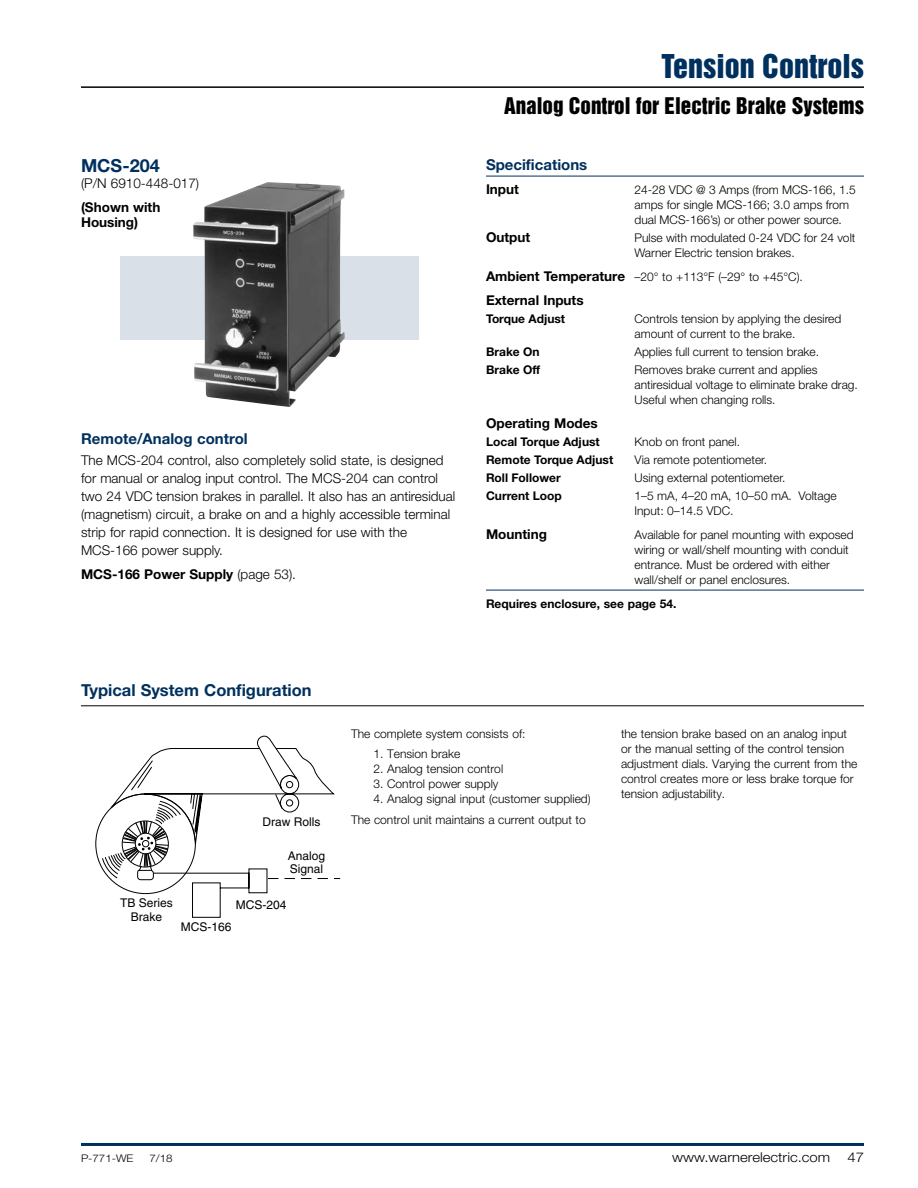
<style>
.page{position:relative;width:918px;height:1188px;background:#fff}
.page>*{position:absolute;margin:0;border:0;box-sizing:border-box;transform-origin:0 0}
.t1{font:30px "Helvetica Inserat LT Std";color:#00305e}
.t2{font:21px "Helvetica Inserat LT Std";color:#000}
.Subhead_12_13_Blue{font:700 18px "Helvetica Neue LT Std";color:#00305e}
.Subhead_11_13_Blue{font:700 16.5px "Helvetica Neue LT Std";color:#00305e}
.Subhead_10_12_Blue{font:700 15px "Helvetica Neue LT Std";color:#00305e}
.Spec_Table_head_10_1{font:700 15px "Helvetica Neue LT Std";color:#00305e}
.Normal_9_12{font:300 13.5px/18px "Helvetica Neue LT Std";color:#000}
.Spec_Table_subhead_9{font:700 13.5px/15px "Helvetica Neue LT Std";color:#000}
.Subhead_10_12_Blue-2{font:700 13.5px "Helvetica Neue LT Std";color:#000}
.Normal_9_12-2{font:300 13.5px "Helvetica Neue LT Std";color:#000;scale:1.1 1}
.Subhead_12_13_Blue-2{font:300 13.5px "Helvetica Neue LT Std";color:#000}
.Spec_Table_body__8_1{font:700 13.5px "Helvetica Neue LT Std";color:#000}
.Spec_Table_subhead_9-2{font:300 12px/15px "Helvetica Neue LT Std";color:#000}
.Spec_Table_body__8_1-2{font:300 12px/15px "Helvetica Neue LT Std";color:#000}
.Spec_Table_body__8_1-3{font:700 12px "Helvetica Neue LT Std";color:#000}
.t3{font:12px/13.5px "Helvetica";color:#000;text-align:center}
.Subhead_10_12_Blue-3{font:700 12px "Helvetica Neue LT Std";color:#000}
.t4{font:300 10.5px "Helvetica Neue LT Std";color:#000;scale:1.1 1}
.s1{font-weight:300}
.s2{font-weight:700;font-size:13.5px}
</style>
<div class="page">
<hr style="left:81px;top:86px;width:783px;height:2px;background:#000">
<hr style="left:81px;top:1143px;width:783px;height:3px;background:#00305e">
<div style="left:120px;top:256px;width:299px;height:83px;background:#d9e0e7"></div>
<img style="left:193px;top:182px;width:152px;height:225px">
<hr style="left:81px;top:705px;width:783px;height:1px;background:#000">
<hr style="left:486px;top:176px;width:378px;height:1px;background:#00305e">
<hr style="left:486px;top:590px;width:378px;height:1px;background:#00305e">
<svg style="left:102px;top:735px;width:238px;height:183px"></svg>
<p class="Subhead_12_13_Blue" style="left:81px;top:154px;width:80px">MCS-204</p>
<p class="Subhead_12_13_Blue-2" style="left:81px;top:175px;width:120px">(P/N 6910-448-017)</p>
<p class="Spec_Table_subhead_9" style="left:81px;top:199px;width:81px">(Shown with<br>Housing)</p>
<p class="Subhead_10_12_Blue" style="left:81px;top:429px;width:168px">Remote/Analog control</p>
<p class="Normal_9_12" style="left:81px;top:451px;width:376px">The MCS-204 control, also completely solid state, is designed for manual or analog input control. The MCS-204 can control two 24 VDC tension brakes in parallel. It also has an antiresidual (magnetism) circuit, a brake on and a highly accessible terminal strip for rapid connection. It is designed for use with the MCS-166 power supply.</p>
<p class="Subhead_10_12_Blue-2" style="left:81px;top:566px;width:217px">MCS-166 Power Supply <span class="s1">(page 53).</span></p>
<p class="Subhead_11_13_Blue" style="left:81px;top:680px;width:232px">Typical System Configuration</p>
<p class="t1" style="left:662px;top:48px;width:204px">Tension Controls</p>
<p class="t2" style="left:504px;top:93px;width:361px">Analog Control for Electric Brake Systems</p>
<p class="Spec_Table_head_10_1" style="left:486px;top:155px;width:103px">Specifications</p>
<p class="Spec_Table_body__8_1" style="left:486px;top:181px;width:34px">Input</p>
<p class="Spec_Table_body__8_1-2" style="left:634px;top:182px;width:223px">24-28 VDC @ 3 Amps (from MCS-166, 1.5 amps for single MCS-166; 3.0 amps from dual MCS-166’s) or other power source.</p>
<p class="Spec_Table_body__8_1" style="left:486px;top:229px;width:46px">Output</p>
<p class="Spec_Table_body__8_1-2" style="left:634px;top:230px;width:222px">Pulse with modulated 0-24 VDC for 24 volt<br>Warner Electric tension brakes.</p>
<p class="Spec_Table_subhead_9-2" style="left:486px;top:269px;width:318px"><span class="s2">Ambient Temperature</span> –20° to +113°F (–29° to +45°C).</p>
<p class="Spec_Table_subhead_9" style="left:486px;top:292px;width:99px">External Inputs</p>
<p class="Spec_Table_body__8_1-3" style="left:486px;top:311px;width:81px">Torque Adjust</p>
<p class="Spec_Table_body__8_1-2" style="left:634px;top:311px;width:208px">Controls tension by applying the desired amount of current to the brake.</p>
<p class="Spec_Table_body__8_1-3" style="left:486px;top:344px;width:55px">Brake On</p>
<p class="Spec_Table_body__8_1-2" style="left:634px;top:344px;width:186px">Applies full current to tension brake.</p>
<p class="Spec_Table_body__8_1-3" style="left:486px;top:362px;width:56px">Brake Off</p>
<p class="Spec_Table_body__8_1-2" style="left:634px;top:362px;width:225px">Removes brake current and applies antiresidual voltage to eliminate brake drag.<br>Useful when changing rolls.</p>
<p class="Spec_Table_subhead_9" style="left:486px;top:415px;width:113px">Operating Modes</p>
<p class="Spec_Table_body__8_1-3" style="left:486px;top:434px;width:115px">Local Torque Adjust</p>
<p class="Spec_Table_body__8_1-2" style="left:634px;top:434px;width:107px">Knob on front panel.</p>
<p class="Spec_Table_body__8_1-3" style="left:486px;top:452px;width:129px">Remote Torque Adjust</p>
<p class="Spec_Table_body__8_1-2" style="left:634px;top:452px;width:134px">Via remote potentiometer.</p>
<p class="Spec_Table_body__8_1-3" style="left:486px;top:470px;width:76px">Roll Follower</p>
<p class="Spec_Table_body__8_1-2" style="left:634px;top:470px;width:152px">Using external potentiometer.</p>
<p class="Spec_Table_body__8_1-3" style="left:486px;top:488px;width:77px">Current Loop</p>
<p class="Spec_Table_body__8_1-2" style="left:634px;top:488px;width:204px">1–5 mA, 4–20 mA, 10–50 mA. Voltage<br>Input: 0–14.5 VDC.</p>
<p class="Spec_Table_subhead_9" style="left:486px;top:526px;width:62px">Mounting</p>
<p class="Spec_Table_subhead_9-2" style="left:634px;top:527px;width:221px">Available for panel mounting with exposed wiring or wall/shelf mounting with conduit entrance. Must be ordered with either wall/shelf or panel enclosures.</p>
<p class="Subhead_10_12_Blue-3" style="left:486px;top:596px;width:192px">Requires enclosure, see page 54.</p>
<p class="t3" style="left:263px;top:815px;width:59px">Draw Rolls</p>
<p class="t3" style="left:120px;top:896px;width:54px">TB Series<br>Brake</p>
<p class="t3" style="left:288px;top:849px;width:39px;text-align:left">Analog<br>Signal</p>
<p class="t3" style="left:236px;top:898px;width:52px">MCS-204</p>
<p class="t3" style="left:181px;top:920px;width:52px">MCS-166</p>
<p class="Spec_Table_subhead_9-2" style="left:351px;top:726px;width:176px">The complete system consists of:</p>
<p class="Spec_Table_subhead_9-2" style="left:374px;top:746px;width:88px">1. Tension brake</p>
<p class="Spec_Table_subhead_9-2" style="left:374px;top:761px;width:131px">2. Analog tension control</p>
<p class="Spec_Table_subhead_9-2" style="left:374px;top:776px;width:127px">3. Control power supply</p>
<p class="Spec_Table_subhead_9-2" style="left:374px;top:791px;width:219px">4. Analog signal input (customer supplied)</p>
<p class="Spec_Table_subhead_9-2" style="left:351px;top:812px;width:236px">The control unit maintains a current output to</p>
<p class="Spec_Table_subhead_9-2" style="left:621px;top:726px;width:238px">the tension brake based on an analog input or the manual setting of the control tension adjustment dials. Varying the current from the control creates more or less brake torque for tension adjustability.</p>
<p class="t4" style="left:81px;top:1152px;width:49px">P-771-WE</p>
<p class="t4" style="left:149px;top:1152px;width:23px">7/18</p>
<p class="Normal_9_12-2" style="left:672px;top:1149px;width:145px">www.warnerelectric.com</p>
<p class="Normal_9_12-2" style="left:847px;top:1149px;width:17px">47</p>
</div>
